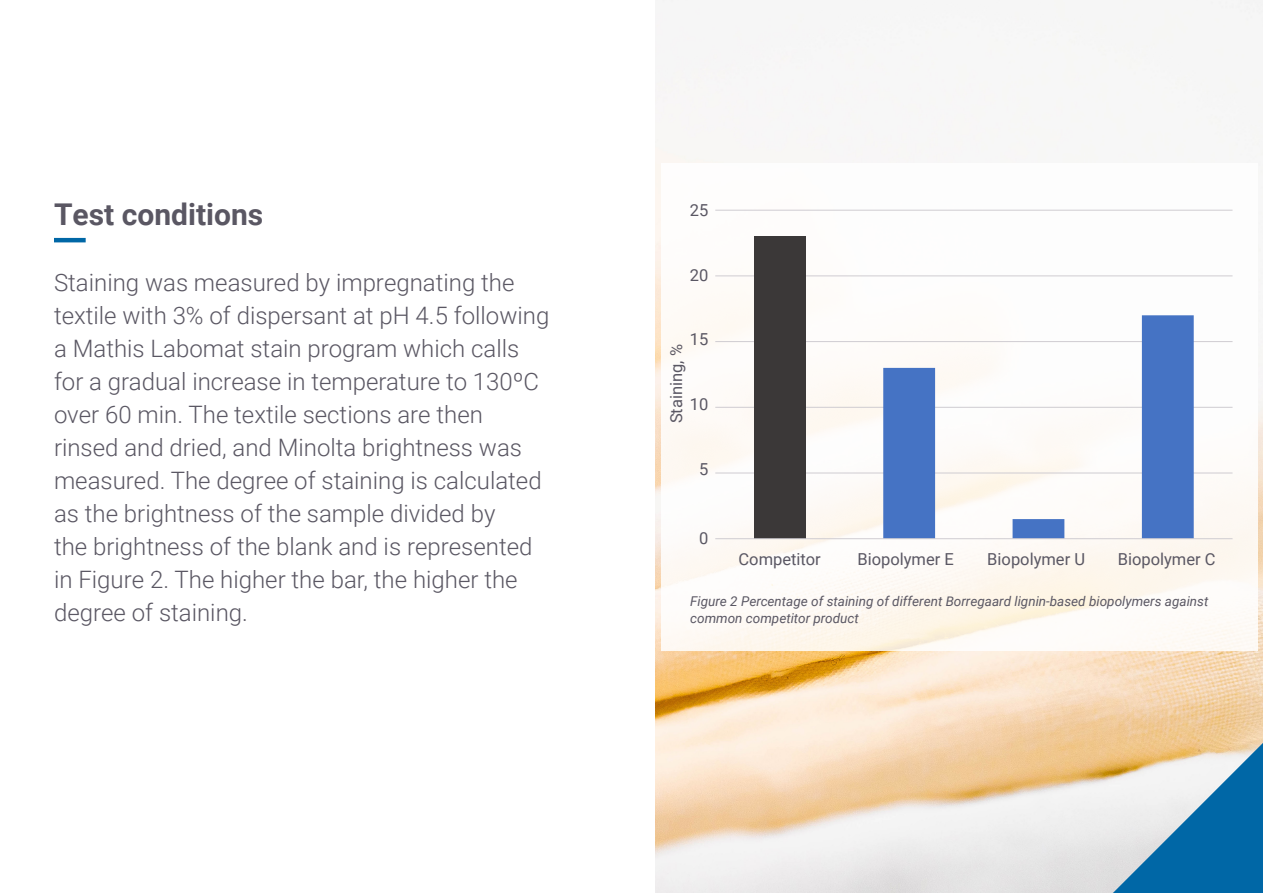
<style>
.page{position:relative;width:1263px;height:893px;background:#fff}
.page>*{position:absolute;margin:0;border:0;box-sizing:border-box;transform-origin:0 0}
.t1{font:700 30px "Roboto";color:#5a5763}
.t2{font:300 24px/33px "Roboto";color:#5a5763}
.t3{font:16.5px "Roboto";color:#5a5763}
.t4{font:italic 13.5px/16.2px "Roboto";color:#5a5763}
</style>
<div class="page">
<img style="left:655px;top:0;width:608px;height:893px">
<div style="left:661px;top:164px;width:596px;height:487px;background:#fff"></div>
<hr style="left:715px;top:473px;width:517px;height:1px;background:#cfccd1">
<hr style="left:715px;top:407px;width:517px;height:1px;background:#cfccd1">
<hr style="left:715px;top:341px;width:517px;height:1px;background:#cfccd1">
<hr style="left:715px;top:275px;width:517px;height:1px;background:#cfccd1">
<hr style="left:715px;top:210px;width:517px;height:1px;background:#cfccd1">
<div style="left:754px;top:236px;width:52px;height:303px;background:#3b3838"></div>
<svg style="left:883px;top:315px;width:311px;height:223px"></svg>
<hr style="left:715px;top:538px;width:517px;height:1px;background:#cfccd1">
<svg style="left:1113px;top:743px;width:150px;height:150px"></svg>
<hr style="left:54px;top:238px;width:32px;height:4px;background:#0067a6">
<p class="t1" style="left:54px;top:194px;width:211px">Test conditions</p>
<p class="t2" style="left:54px;top:265px;width:497px">Staining was measured by impregnating the textile with 3% of dispersant at pH 4.5 following a Mathis Labomat stain program which calls for a gradual increase in temperature to 130ºC over 60 min. The textile sections are then rinsed and dried, and Minolta brightness was measured. The degree of staining is calculated as the brightness of the sample divided by<br>the brightness of the blank and is represented in Figure 2. The higher the bar, the higher the degree of staining.</p>
<p class="t3" style="left:690px;top:198px;width:20px">25</p>
<p class="t3" style="left:690px;top:263px;width:20px">20</p>
<p class="t3" style="left:690px;top:328px;width:20px">15</p>
<p class="t3" style="left:665px;top:423px;width:81px;rotate:-90deg">Staining, %</p>
<p class="t3" style="left:690px;top:393px;width:20px">10</p>
<p class="t3" style="left:699px;top:457px;width:11px">5</p>
<p class="t3" style="left:699px;top:527px;width:11px">0</p>
<p class="t3" style="left:738px;top:548px;width:84px">Competitor</p>
<p class="t3" style="left:857px;top:548px;width:98px">Biopolymer E</p>
<p class="t3" style="left:987px;top:548px;width:99px">Biopolymer U</p>
<p class="t3" style="left:1118px;top:548px;width:99px">Biopolymer C</p>
<p class="t4" style="left:690px;top:593px;width:520px">Figure 2 Percentage of staining of different Borregaard lignin-based biopolymers against common competitor product</p>
</div>
